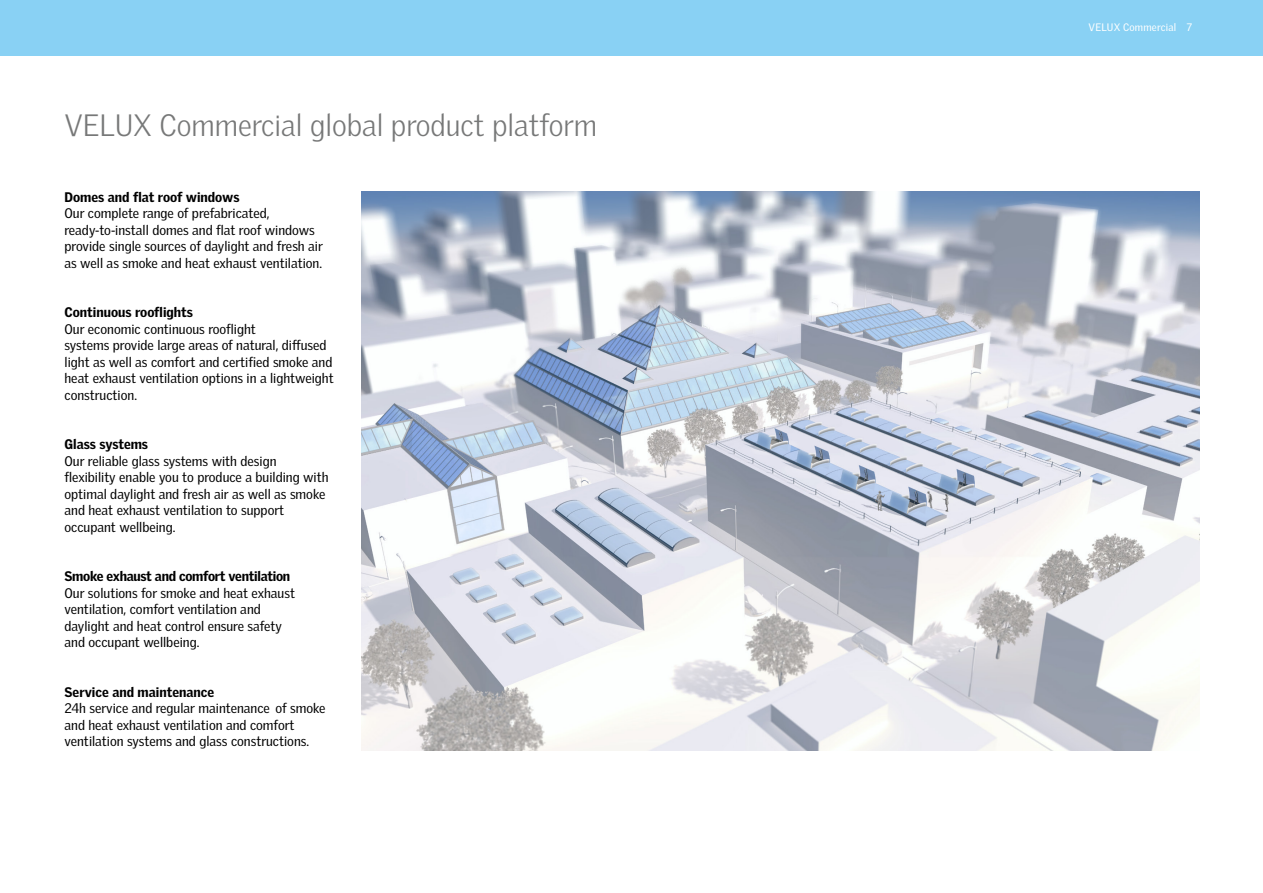
<style>
.page{position:relative;width:1263px;height:893px;background:#fff}
.page>*{position:absolute;margin:0;border:0;box-sizing:border-box;transform-origin:0 0}
.t1{font:300 30px "Velux Gothic";color:#777878}
.t2{font:13.5px/16.5px "Velux Gothic";color:#000}
.t3{font:900 13.5px "Velux Gothic";color:#000}
.t4{font:900 13.5px "Velux Gothic";letter-spacing:-.02em;color:#000}
.t5{font:10.5px "Velux Gothic";letter-spacing:.015em;color:#fff}
</style>
<div class="page">
<img style="left:361px;top:191px;width:838px;height:559px">
<div style="left:0;top:0;width:1263px;height:55px;background:#89d1f4"></div>
<h1 class="t1" style="left:64px;top:108px;width:534px">VELUX Commercial global product platform</h1>
<p class="t3" style="left:65px;top:188px;width:176px">Domes and flat roof windows</p>
<p class="t2" style="left:65px;top:205px;width:260px">Our complete range of prefabricated, ready-to-install domes and flat roof windows provide single sources of daylight and fresh air as well as smoke and heat exhaust ventilation.</p>
<p class="t3" style="left:65px;top:304px;width:130px">Continuous rooflights</p>
<p class="t2" style="left:65px;top:320px;width:271px">Our economic continuous rooflight<br>systems provide large areas of natural, diffused light as well as comfort and certified smoke and heat exhaust ventilation options in a lightweight construction.</p>
<p class="t3" style="left:65px;top:436px;width:85px">Glass systems</p>
<p class="t2" style="left:65px;top:452px;width:266px">Our reliable glass systems with design flexibility enable you to produce a building with optimal daylight and fresh air as well as smoke and heat exhaust ventilation to support occupant wellbeing.</p>
<p class="t4" style="left:65px;top:568px;width:227px">Smoke exhaust and comfort ventilation</p>
<p class="t2" style="left:65px;top:584px;width:232px">Our solutions for smoke and heat exhaust ventilation, comfort ventilation and daylight and heat control ensure safety and occupant wellbeing.</p>
<p class="t3" style="left:65px;top:683px;width:151px">Service and maintenance</p>
<p class="t2" style="left:65px;top:700px;width:263px">24h service and regular maintenance of smoke and heat exhaust ventilation and comfort ventilation systems and glass constructions.</p>
<p class="t5" style="left:1088px;top:21px;width:105px">VELUX Commercial 7</p>
</div>
